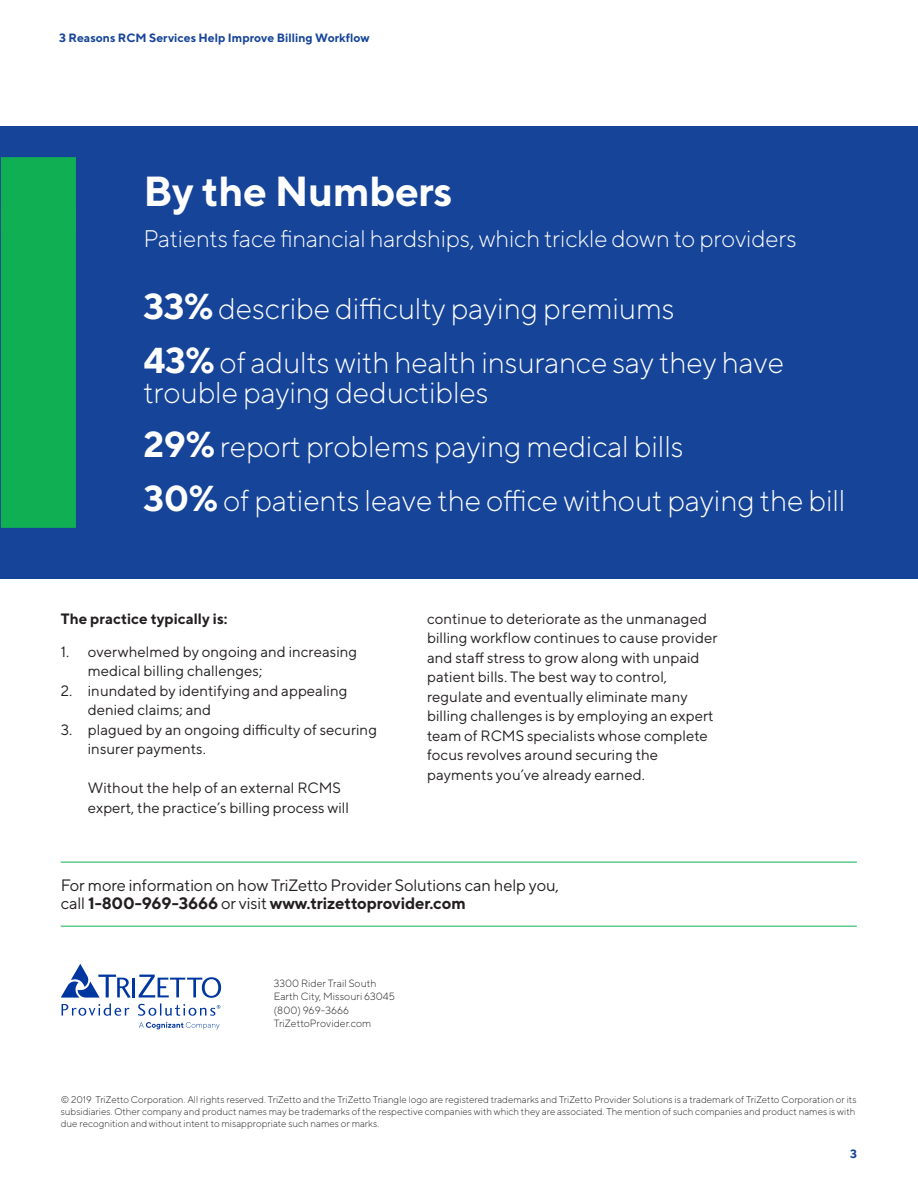
<style>
.page{position:relative;width:918px;height:1188px;background:#fff}
.page>*{position:absolute;margin:0;border:0;box-sizing:border-box;transform-origin:0 0}
.Quote_small_outside{font:700 42px "TT Norms";letter-spacing:-.01em;color:#fff}
.Quote_attribution_ou{font:300 30px/30px "TT Norms";letter-spacing:-.01em;color:#fff}
.Quote_attribution_ou-2{font:300 24px "TT Norms";letter-spacing:-.01em;color:#fff}
.more_info{font:16.5px/18.8px "TT Norms";letter-spacing:-.01em;color:#231f20}
.t1{font:15px/19.5px "TT Norms";color:#231f20}
.BODY{font:700 15px "TT Norms";color:#231f20}
.Running_header_left{font:700 12px "TT Norms";color:#164499}
.Folio_right_8_10{font:700 12px "TT Norms";color:#164499}
.Address_paragraph_7{font:300 10.5px "TT Norms";color:#231f20}
.t2{font:300 9.75px/12px "TT Norms";color:#231f20;text-align:justify}
.s1{font-weight:700;font-size:36px}
.s2{font-weight:700}
</style>
<div class="page">
<div style="left:0;top:127px;width:918px;height:452px;background:#164499"></div>
<div style="left:1px;top:157px;width:75px;height:77px;background:#11af54"></div>
<div style="left:1px;top:206px;width:75px;height:322px;background:#11af54"></div>
<hr style="left:61px;top:862px;width:796px;height:1px;background:#11af54">
<hr style="left:61px;top:926px;width:796px;height:1px;background:#11af54">
<svg style="left:61px;top:964px;width:160px;height:52px"></svg>
<svg style="left:139px;top:1022px;width:81px;height:7px"></svg>
<p class="Running_header_left" style="left:59px;top:30px;width:312px">3 Reasons RCM Services Help Improve Billing Workflow</p>
<p class="Quote_small_outside" style="left:143px;top:165px;width:311px">By the Numbers</p>
<p class="Quote_attribution_ou-2" style="left:143px;top:224px;width:655px">Patients face financial hardships, which trickle down to providers</p>
<p class="Quote_attribution_ou" style="left:143px;top:293px;width:533px"><span class="s1">33%</span> describe difficulty paying premiums</p>
<p class="Quote_attribution_ou" style="left:143px;top:347px;width:642px"><span class="s1">43%</span> of adults with health insurance say they have trouble paying deductibles</p>
<p class="Quote_attribution_ou" style="left:143px;top:431px;width:542px"><span class="s1">29%</span> report problems paying medical bills</p>
<p class="Quote_attribution_ou" style="left:143px;top:485px;width:704px"><span class="s1">30%</span> of patients leave the office without paying the bill</p>
<p class="BODY" style="left:61px;top:609px;width:168px">The practice typically is:</p>
<p class="t1" style="left:88px;top:641px;width:271px;text-indent:-27px">1. overwhelmed by ongoing and increasing medical billing challenges;</p>
<p class="t1" style="left:88px;top:680px;width:261px;text-indent:-27px">2. inundated by identifying and appealing denied claims; and</p>
<p class="t1" style="left:88px;top:719px;width:291px;text-indent:-27px">3. plagued by an ongoing difficulty of securing insurer payments.</p>
<p class="t1" style="left:88px;top:778px;width:263px">Without the help of an external RCMS expert, the practice’s billing process will</p>
<p class="t1" style="left:427px;top:608px;width:292px">continue to deteriorate as the unmanaged billing workflow continues to cause provider and staff stress to grow along with unpaid patient bills. The best way to control, regulate and eventually eliminate many billing challenges is by employing an expert team of RCMS specialists whose complete focus revolves around securing the payments you’ve already earned.</p>
<p class="more_info" style="left:61px;top:875px;width:500px">For more information on how TriZetto Provider Solutions can help you, call <span class="s2">1-800-969-3666</span> or visit <span class="s2">www.trizettoprovider.com</span></p>
<p class="Address_paragraph_7" style="left:274px;top:976px;width:104px">3300 Rider Trail South</p>
<p class="Address_paragraph_7" style="left:274px;top:990px;width:123px">Earth City, Missouri 63045</p>
<p class="Address_paragraph_7" style="left:274px;top:1003px;width:77px">(800) 969-3666</p>
<p class="Address_paragraph_7" style="left:274px;top:1017px;width:99px">TriZettoProvider.com</p>
<p class="t2" style="left:61px;top:1093px;width:797px">© 2019 TriZetto Corporation. All rights reserved. TriZetto and the TriZetto Triangle logo are registered trademarks and TriZetto Provider Solutions is a trademark of TriZetto Corporation or its subsidiaries. Other company and product names may be trademarks of the respective companies with which they are associated. The mention of such companies and product names is with due recognition and without intent to misappropriate such names or marks.</p>
<p class="Folio_right_8_10" style="left:850px;top:1146px;width:8px">3</p>
</div>
